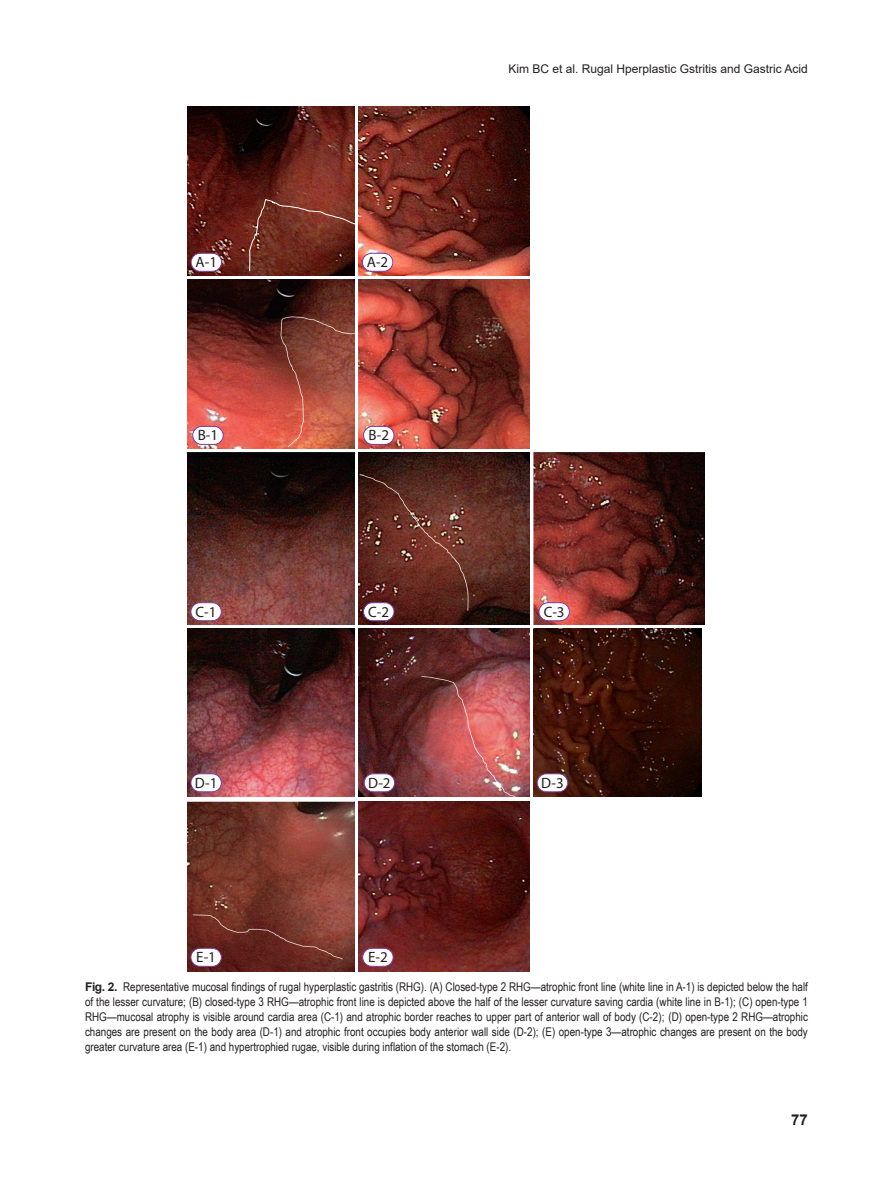
<style>
.page{position:relative;width:893px;height:1191px;background:#fff}
.page>*{position:absolute;margin:0;border:0;box-sizing:border-box;transform-origin:0 0}
.그림_ABC{font:15px "Myriad Pro";color:#231f20}
.t1{font:700 15px "Arial";color:#231f20}
.그림제목{font:12px/15px "Arial Narrow";color:#231f20;text-align:justify}
.t2{font:12px "Arial";color:#231f20}
.s1{font-family:"Arial";font-weight:700}
</style>
<div class="page">
<img style="left:187px;top:106px;width:168px;height:169px">
<svg style="left:248px;top:199px;width:107px;height:73px;background:#712f23"></svg>
<svg style="left:191px;top:253px;width:31px;height:19px"></svg>
<img style="left:359px;top:106px;width:170px;height:169px">
<svg style="left:362px;top:253px;width:31px;height:19px"></svg>
<img style="left:187px;top:279px;width:168px;height:169px">
<svg style="left:192px;top:426px;width:32px;height:19px"></svg>
<img style="left:359px;top:279px;width:170px;height:169px">
<svg style="left:363px;top:426px;width:31px;height:19px"></svg>
<img style="left:187px;top:801px;width:168px;height:170px">
<svg style="left:191px;top:948px;width:31px;height:18px"></svg>
<img style="left:359px;top:801px;width:170px;height:170px">
<svg style="left:360px;top:818px;width:85px;height:148px;background:#692727"></svg>
<img style="left:187px;top:452px;width:168px;height:172px">
<svg style="left:191px;top:602px;width:31px;height:19px"></svg>
<img style="left:359px;top:452px;width:170px;height:172px">
<svg style="left:363px;top:602px;width:31px;height:19px"></svg>
<img style="left:534px;top:452px;width:171px;height:172px">
<svg style="left:539px;top:602px;width:31px;height:19px"></svg>
<img style="left:187px;top:628px;width:168px;height:168px">
<svg style="left:191px;top:773px;width:31px;height:19px"></svg>
<img style="left:359px;top:628px;width:170px;height:168px">
<svg style="left:364px;top:773px;width:31px;height:19px"></svg>
<img style="left:534px;top:628px;width:167px;height:168px">
<svg style="left:537px;top:773px;width:31px;height:19px"></svg>
<p class="그림_ABC" style="left:196px;top:253px;width:23px">A-1</p>
<p class="그림_ABC" style="left:367px;top:253px;width:23px">A-2</p>
<p class="그림_ABC" style="left:198px;top:426px;width:22px">B-1</p>
<p class="그림_ABC" style="left:368px;top:426px;width:22px">B-2</p>
<p class="t2" style="left:508px;top:60px;width:301px">Kim BC et al. Rugal Hperplastic Gstritis and Gastric Acid</p>
<p class="그림_ABC" style="left:196px;top:602px;width:22px">C-1</p>
<p class="그림_ABC" style="left:368px;top:602px;width:22px">C-2</p>
<p class="그림_ABC" style="left:544px;top:602px;width:22px">C-3</p>
<p class="그림_ABC" style="left:195px;top:773px;width:24px">D-1</p>
<p class="그림_ABC" style="left:368px;top:773px;width:24px">D-2</p>
<p class="그림_ABC" style="left:541px;top:773px;width:24px">D-3</p>
<p class="그림_ABC" style="left:196px;top:948px;width:21px">E-1</p>
<p class="그림_ABC" style="left:368px;top:948px;width:21px">E-2</p>
<p class="그림제목" style="left:85px;top:978px;width:724px"><span class="s1">Fig. 2.</span> Representative mucosal findings of rugal hyperplastic gastritis (RHG). (A) Closed-type 2 RHG—atrophic front line (white line in A-1) is depicted below the half of the lesser curvature; (B) closed-type 3 RHG—atrophic front line is depicted above the half of the lesser curvature saving cardia (white line in B-1); (C) open-type 1<br>RHG—mucosal atrophy is visible around cardia area (C-1) and atrophic border reaches to upper part of anterior wall of body (C-2); (D) open-type 2 RHG—atrophic changes are present on the body area (D-1) and atrophic front occupies body anterior wall side (D-2); (E) open-type 3—atrophic changes are present on the body greater curvature area (E-1) and hypertrophied rugae, visible during inflation of the stomach (E-2).</p>
<p class="t1" style="left:791px;top:1109px;width:18px">77</p>
</div>
